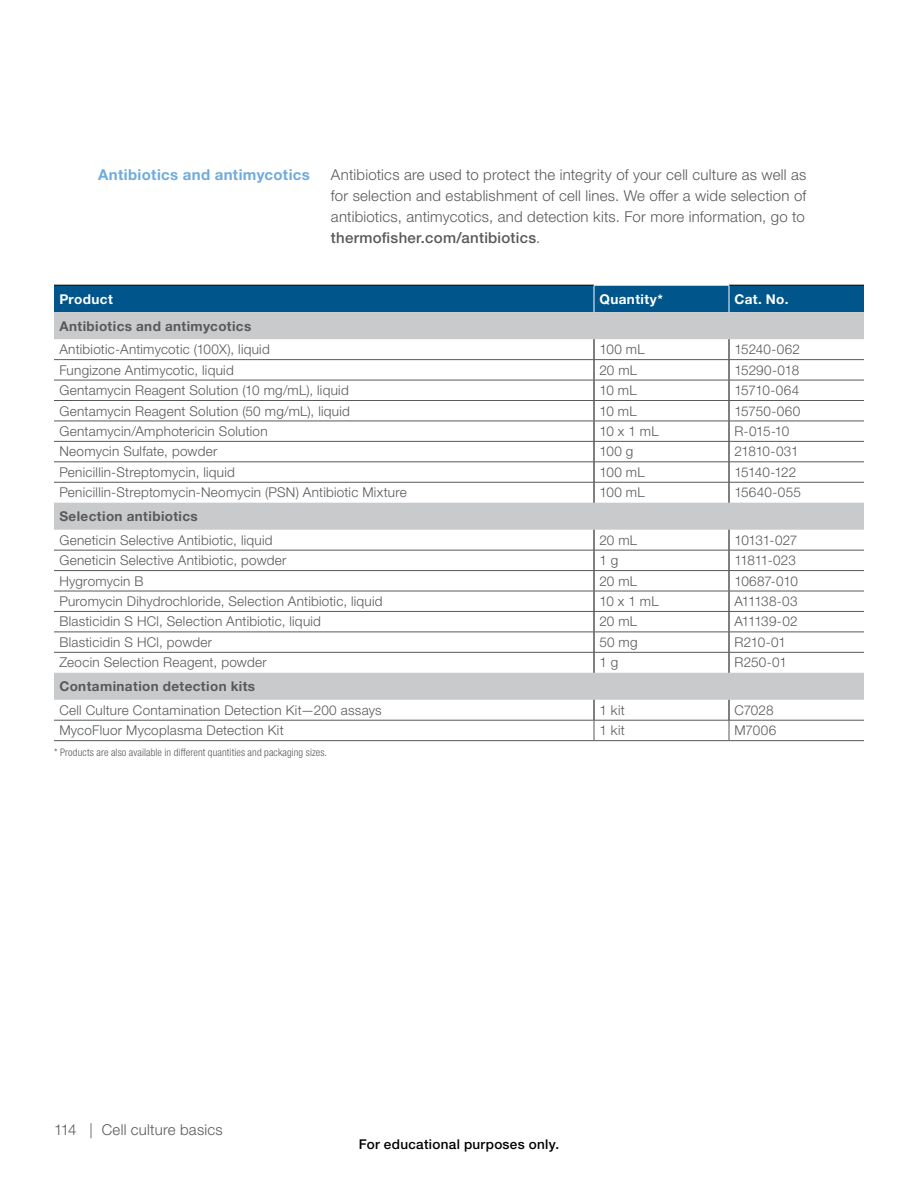
<style>
.page{position:relative;width:918px;height:1188px;background:#fff}
.page>*{position:absolute;margin:0;border:0;box-sizing:border-box;transform-origin:0 0}
.t1{font:300 15px/21px "Helvetica Neue LTW1 G";letter-spacing:.015em;color:#58595b;text-align:justify}
.t2{font:700 15px "Helvetica Neue LTW1 G";letter-spacing:.025em;color:#70abdd}
.t3{font:300 13.5px "Helvetica Neue LTW1 G";letter-spacing:.02em;color:#58595b}
.t4{font:700 13.5px "Helvetica Neue LTW1 G";letter-spacing:.03em;color:#58595b}
.t5{font:500 13.5px "Helvetica Neue LTW1 G";letter-spacing:.025em;color:#000}
.t6{font:700 13.5px "Helvetica Neue LTW1 G";letter-spacing:.03em;color:#fff}
.t7{font:300 13.5px "Helvetica Neue LTW1 G";color:#58595b}
.t8{font:300 13.5px "Helvetica Neue LTW1 G";letter-spacing:-.025em;color:#58595b}
.t9{font:300 13.5px "Helvetica Neue LTW1 G";letter-spacing:-.06em;color:#58595b}
.t10{font:300 13.5px "Helvetica Neue LTW1 G";letter-spacing:-.01em;color:#58595b}
.t11{font:300 13.5px "Helvetica Neue LTW1 G";letter-spacing:-.05em;color:#58595b}
.t12{font:300 13.5px "Helvetica Neue LTW1 G";letter-spacing:-.02em;color:#58595b}
.t13{font:300 13.5px "Helvetica Neue LTW1 G";letter-spacing:-.035em;color:#58595b}
.t14{font:300 13.5px "Helvetica Neue LTW1 G";letter-spacing:-.015em;color:#58595b}
.t15{font:300 condensed 10.5px "Helvetica Neue LTW1 G";letter-spacing:.01em;color:#58595b}
.s1{font-weight:500}
</style>
<div class="page">
<svg style="left:54px;top:312px;width:810px;height:388px"></svg>
<svg style="left:594px;top:339px;width:1px;height:164px"></svg>
<svg style="left:729px;top:339px;width:1px;height:164px"></svg>
<svg style="left:594px;top:530px;width:1px;height:143px"></svg>
<svg style="left:729px;top:530px;width:1px;height:143px"></svg>
<hr style="left:54px;top:359px;width:540px;height:1px;background:#58595b">
<hr style="left:594px;top:359px;width:135px;height:1px;background:#58595b">
<hr style="left:729px;top:359px;width:135px;height:1px;background:#58595b">
<hr style="left:54px;top:380px;width:540px;height:1px;background:#58595b">
<hr style="left:594px;top:380px;width:135px;height:1px;background:#58595b">
<hr style="left:729px;top:380px;width:135px;height:1px;background:#58595b">
<hr style="left:54px;top:400px;width:540px;height:1px;background:#58595b">
<hr style="left:594px;top:400px;width:135px;height:1px;background:#58595b">
<hr style="left:729px;top:400px;width:135px;height:1px;background:#58595b">
<hr style="left:54px;top:421px;width:540px;height:1px;background:#58595b">
<hr style="left:594px;top:421px;width:135px;height:1px;background:#58595b">
<hr style="left:729px;top:421px;width:135px;height:1px;background:#58595b">
<hr style="left:54px;top:441px;width:540px;height:1px;background:#58595b">
<hr style="left:594px;top:441px;width:135px;height:1px;background:#58595b">
<hr style="left:729px;top:441px;width:135px;height:1px;background:#58595b">
<hr style="left:54px;top:462px;width:540px;height:1px;background:#58595b">
<hr style="left:594px;top:462px;width:135px;height:1px;background:#58595b">
<hr style="left:729px;top:462px;width:135px;height:1px;background:#58595b">
<hr style="left:54px;top:482px;width:540px;height:1px;background:#58595b">
<hr style="left:594px;top:482px;width:135px;height:1px;background:#58595b">
<hr style="left:729px;top:482px;width:135px;height:1px;background:#58595b">
<hr style="left:54px;top:550px;width:540px;height:1px;background:#58595b">
<hr style="left:594px;top:550px;width:135px;height:1px;background:#58595b">
<hr style="left:729px;top:550px;width:135px;height:1px;background:#58595b">
<hr style="left:54px;top:570px;width:540px;height:1px;background:#58595b">
<hr style="left:594px;top:570px;width:135px;height:1px;background:#58595b">
<hr style="left:729px;top:570px;width:135px;height:1px;background:#58595b">
<hr style="left:54px;top:591px;width:540px;height:1px;background:#58595b">
<hr style="left:594px;top:591px;width:135px;height:1px;background:#58595b">
<hr style="left:729px;top:591px;width:135px;height:1px;background:#58595b">
<hr style="left:54px;top:611px;width:540px;height:1px;background:#58595b">
<hr style="left:594px;top:611px;width:135px;height:1px;background:#58595b">
<hr style="left:729px;top:611px;width:135px;height:1px;background:#58595b">
<hr style="left:54px;top:632px;width:540px;height:1px;background:#58595b">
<hr style="left:594px;top:632px;width:135px;height:1px;background:#58595b">
<hr style="left:729px;top:632px;width:135px;height:1px;background:#58595b">
<hr style="left:54px;top:652px;width:540px;height:1px;background:#58595b">
<hr style="left:594px;top:652px;width:135px;height:1px;background:#58595b">
<hr style="left:729px;top:652px;width:135px;height:1px;background:#58595b">
<hr style="left:54px;top:720px;width:540px;height:1px;background:#58595b">
<hr style="left:594px;top:720px;width:135px;height:1px;background:#58595b">
<svg style="left:594px;top:700px;width:1px;height:40px"></svg>
<hr style="left:729px;top:720px;width:135px;height:1px;background:#58595b">
<svg style="left:729px;top:700px;width:1px;height:40px"></svg>
<hr style="left:54px;top:740px;width:540px;height:1px;background:#58595b">
<hr style="left:594px;top:740px;width:135px;height:1px;background:#58595b">
<hr style="left:729px;top:740px;width:135px;height:1px;background:#58595b">
<div style="left:54px;top:285px;width:810px;height:27px;background:#00558a"></div>
<p class="t2" style="left:98px;top:165px;width:213px">Antibiotics and antimycotics</p>
<p class="t1" style="left:331px;top:164px;width:477px">Antibiotics are used to protect the integrity of your cell culture as well as for selection and establishment of cell lines. We offer a wide selection of antibiotics, antimycotics, and detection kits. For more information, go to <span class="s1">thermofisher.com/antibiotics</span>.</p>
<p class="t6" style="left:59px;top:290px;width:55px">Product</p>
<p class="t6" style="left:599px;top:290px;width:65px">Quantity*</p>
<p class="t6" style="left:734px;top:290px;width:56px">Cat. No.</p>
<p class="t4" style="left:59px;top:317px;width:193px">Antibiotics and antimycotics</p>
<p class="t3" style="left:59px;top:341px;width:212px">Antibiotic-Antimycotic (100X), liquid</p>
<p class="t3" style="left:599px;top:341px;width:47px">100 mL</p>
<p class="t7" style="left:734px;top:341px;width:67px">15240-062</p>
<p class="t3" style="left:59px;top:362px;width:176px">Fungizone Antimycotic, liquid</p>
<p class="t3" style="left:599px;top:362px;width:39px">20 mL</p>
<p class="t10" style="left:734px;top:362px;width:66px">15290-018</p>
<p class="t3" style="left:59px;top:382px;width:291px">Gentamycin Reagent Solution (10 mg/mL), liquid</p>
<p class="t3" style="left:599px;top:382px;width:39px">10 mL</p>
<p class="t8" style="left:734px;top:382px;width:66px">15710-064</p>
<p class="t3" style="left:59px;top:402px;width:292px">Gentamycin Reagent Solution (50 mg/mL), liquid</p>
<p class="t3" style="left:599px;top:402px;width:39px">10 mL</p>
<p class="t7" style="left:734px;top:402px;width:67px">15750-060</p>
<p class="t3" style="left:59px;top:423px;width:210px">Gentamycin/Amphotericin Solution</p>
<p class="t3" style="left:599px;top:423px;width:61px">10 x 1 mL</p>
<p class="t3" style="left:734px;top:423px;width:57px">R-015-10</p>
<p class="t3" style="left:59px;top:443px;width:159px">Neomycin Sulfate, powder</p>
<p class="t3" style="left:599px;top:443px;width:35px">100 g</p>
<p class="t8" style="left:734px;top:443px;width:66px">21810-031</p>
<p class="t3" style="left:59px;top:464px;width:177px">Penicillin-Streptomycin, liquid</p>
<p class="t3" style="left:599px;top:464px;width:47px">100 mL</p>
<p class="t11" style="left:734px;top:464px;width:63px">15140-122</p>
<p class="t3" style="left:59px;top:484px;width:349px">Penicillin-Streptomycin-Neomycin (PSN) Antibiotic Mixture</p>
<p class="t3" style="left:599px;top:484px;width:47px">100 mL</p>
<p class="t3" style="left:734px;top:484px;width:68px">15640-055</p>
<p class="t4" style="left:59px;top:508px;width:140px">Selection antibiotics</p>
<p class="t3" style="left:59px;top:532px;width:215px">Geneticin Selective Antibiotic, liquid</p>
<p class="t3" style="left:599px;top:532px;width:39px">20 mL</p>
<p class="t12" style="left:734px;top:532px;width:65px">10131-027</p>
<p class="t3" style="left:59px;top:552px;width:229px">Geneticin Selective Antibiotic, powder</p>
<p class="t3" style="left:599px;top:552px;width:21px">1 g</p>
<p class="t13" style="left:734px;top:552px;width:63px">11811-023</p>
<p class="t3" style="left:59px;top:573px;width:86px">Hygromycin B</p>
<p class="t3" style="left:599px;top:573px;width:39px">20 mL</p>
<p class="t14" style="left:734px;top:573px;width:65px">10687-010</p>
<p class="t3" style="left:59px;top:593px;width:325px">Puromycin Dihydrochloride, Selection Antibiotic, liquid</p>
<p class="t3" style="left:599px;top:593px;width:61px">10 x 1 mL</p>
<p class="t9" style="left:734px;top:593px;width:65px">A11138-03</p>
<p class="t3" style="left:59px;top:613px;width:263px">Blasticidin S HCl, Selection Antibiotic, liquid</p>
<p class="t3" style="left:599px;top:613px;width:39px">20 mL</p>
<p class="t9" style="left:734px;top:613px;width:65px">A11139-02</p>
<p class="t3" style="left:59px;top:634px;width:154px">Blasticidin S HCl, powder</p>
<p class="t3" style="left:599px;top:634px;width:40px">50 mg</p>
<p class="t3" style="left:734px;top:634px;width:53px">R210-01</p>
<p class="t3" style="left:59px;top:654px;width:209px">Zeocin Selection Reagent, powder</p>
<p class="t3" style="left:599px;top:654px;width:21px">1 g</p>
<p class="t3" style="left:734px;top:654px;width:54px">R250-01</p>
<p class="t4" style="left:59px;top:678px;width:197px">Contamination detection kits</p>
<p class="t3" style="left:59px;top:702px;width:324px">Cell Culture Contamination Detection Kit—200 assays</p>
<p class="t3" style="left:599px;top:702px;width:27px">1 kit</p>
<p class="t3" style="left:734px;top:702px;width:41px">C7028</p>
<p class="t3" style="left:59px;top:722px;width:226px">MycoFluor Mycoplasma Detection Kit</p>
<p class="t3" style="left:599px;top:722px;width:27px">1 kit</p>
<p class="t3" style="left:734px;top:722px;width:43px">M7006</p>
<p class="t15" style="left:54px;top:746px;width:275px">* Products are also available in different quantities and packaging sizes.</p>
<p class="t1" style="left:54px;top:1119px;width:170px">114 | Cell culture basics</p>
<p class="t5" style="left:359px;top:1136px;width:202px">For educational purposes only.</p>
</div>
